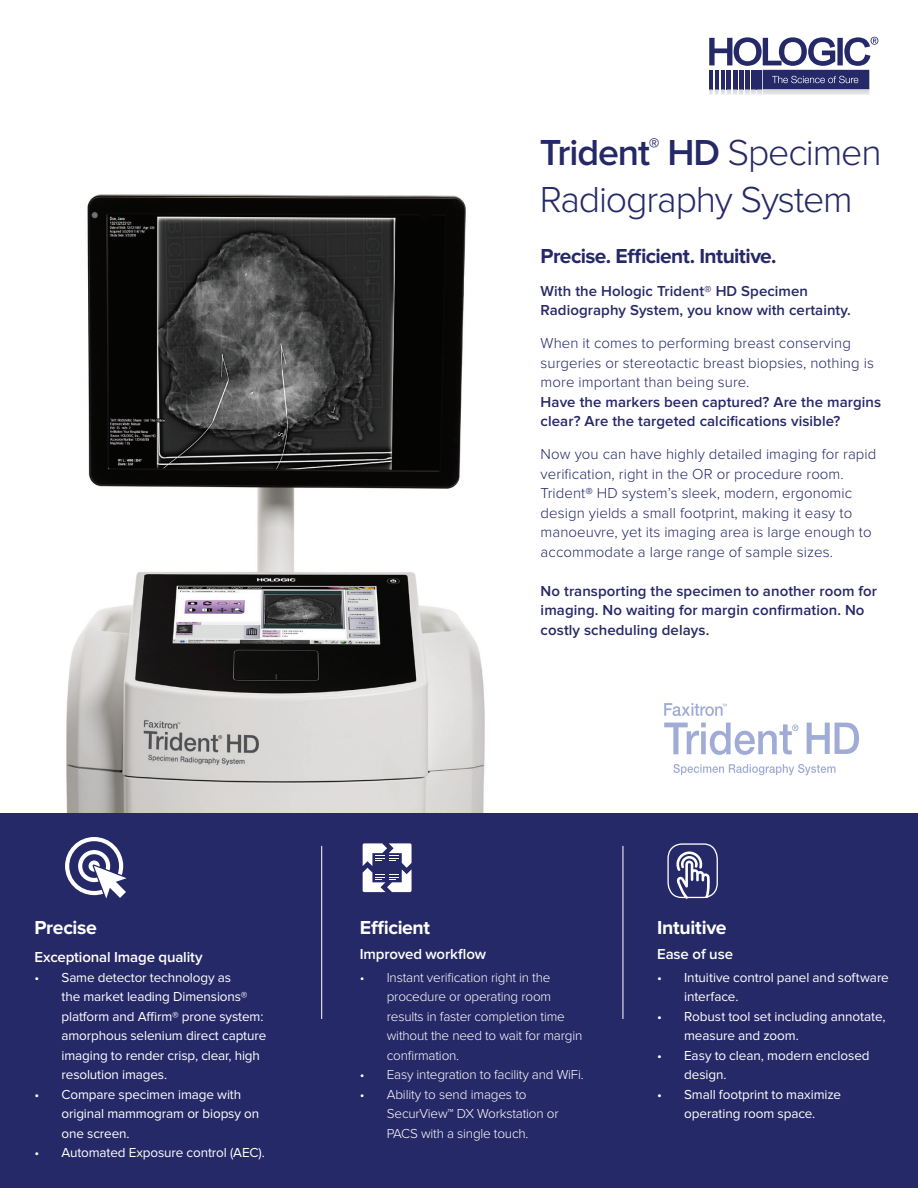
<style>
.page{position:relative;width:918px;height:1188px;background:#fff}
.page>*{position:absolute;margin:0;border:0;box-sizing:border-box;transform-origin:0 0}
.t1{font:300 37.5px/46.5px "Proxima Nova";letter-spacing:-.03em;color:#262967}
.t2{font:700 21px "Proxima Nova";letter-spacing:-.03em;color:#262967}
.t3{font:700 19.5px "Proxima Nova";letter-spacing:-.015em;color:#fff}
.t4{font:300 15px/19.5px "Proxima Nova";letter-spacing:.005em;color:#262967}
.t5{font:600 15px/19.5px "Proxima Nova";letter-spacing:.005em;color:#262967}
.t6{font:600 15px "Proxima Nova";letter-spacing:-.01em;color:#fff}
.t7{font:13.5px/19.5px "Proxima Nova";letter-spacing:-.01em;color:#fff}
.t8{font:300 13.5px/19.5px "Proxima Nova";letter-spacing:-.015em;color:#fff}
.s1{font-weight:600}
.s2{font-weight:700}
</style>
<div class="page">
<img style="left:0;top:194px;width:630px;height:620px">
<div style="left:0;top:814px;width:918px;height:374px;background:#262967"></div>
<hr style="left:321px;top:846px;width:1px;height:173px;background:#fff">
<hr style="left:623px;top:846px;width:1px;height:173px;background:#fff">
<svg style="left:363px;top:843px;width:49px;height:49px"></svg>
<svg style="left:673px;top:764px;width:163px;height:11px"></svg>
<svg style="left:664px;top:723px;width:134px;height:32px"></svg>
<svg style="left:807px;top:723px;width:52px;height:31px"></svg>
<svg style="left:664px;top:703px;width:63px;height:13px"></svg>
<svg style="left:709px;top:37px;width:169px;height:58px"></svg>
<svg style="left:65px;top:837px;width:62px;height:62px"></svg>
<div style="left:667px;top:843px;width:51px;height:55px;border:1px solid #fff;border-radius:14px"></div>
<svg style="left:676px;top:851px;width:34px;height:48px"></svg>
<h1 class="t1" style="left:540px;top:130px;width:343px"><span class="s1">Trident</span><sup>®</sup> <span class="s1">HD</span> Specimen<br>Radiography System</h1>
<h2 class="t2" style="left:541px;top:243px;width:237px">Precise. Efficient. Intuitive.</h2>
<p class="t5" style="left:541px;top:281px;width:312px">With the Hologic Trident® HD Specimen<br>Radiography System, you know with certainty.</p>
<p class="t4" style="left:541px;top:333px;width:335px">When it comes to performing breast conserving surgeries or stereotactic breast biopsies, nothing is more important than being sure.</p>
<p class="t5" style="left:541px;top:392px;width:342px">Have the markers been captured? Are the margins clear? Are the targeted calcifications visible?</p>
<p class="t4" style="left:541px;top:444px;width:337px">Now you can have highly detailed imaging for rapid verification, right in the OR or procedure room.<br>Trident<span class="s1">®</span> HD system’s sleek, modern, ergonomic design yields a small footprint, making it easy to manoeuvre, yet its imaging area is large enough to accommodate a large range of sample sizes.</p>
<p class="t5" style="left:541px;top:581px;width:338px">No transporting the specimen to another room for imaging. No waiting for margin confirmation. No costly scheduling delays.</p>
<h3 class="t3" style="left:35px;top:917px;width:64px">Precise</h3>
<p class="t6" style="left:35px;top:948px;width:170px">Exceptional Image quality</p>
<p class="t7" style="left:62px;top:968px;width:206px;text-indent:-27px">• Same detector technology as<br>the market leading Dimensions® platform and Affirm® prone system: amorphous selenium direct capture imaging to render crisp, clear, high resolution images.</p>
<p class="t7" style="left:62px;top:1085px;width:199px;text-indent:-27px">• Compare specimen image with original mammogram or biopsy on one screen.</p>
<p class="t7" style="left:35px;top:1143px;width:232px">• Automated Exposure control (AEC).</p>
<h3 class="t3" style="left:360px;top:917px;width:72px">Efficient</h3>
<p class="t6" style="left:360px;top:945px;width:128px">Improved workflow</p>
<p class="t8" style="left:387px;top:968px;width:197px;text-indent:-27px">• Instant verification right in the procedure or operating room results in faster completion time without the need to wait for margin confirmation.</p>
<p class="t8" style="left:360px;top:1065px;width:225px">• Easy integration to facility and WiFi.</p>
<p class="t8" style="left:387px;top:1085px;width:173px;text-indent:-27px">• Ability to send images to<br>SecurView<span class="s2">™</span> DX Workstation or<br>PACS with a single touch.</p>
<h3 class="t3" style="left:657px;top:917px;width:71px">Intuitive</h3>
<p class="t6" style="left:657px;top:945px;width:77px">Ease of use</p>
<p class="t7" style="left:684px;top:968px;width:206px;text-indent:-27px">• Intuitive control panel and software interface.</p>
<p class="t7" style="left:684px;top:1007px;width:203px;text-indent:-27px">• Robust tool set including annotate, measure and zoom.</p>
<p class="t7" style="left:684px;top:1046px;width:187px;text-indent:-27px">• Easy to clean, modern enclosed design.</p>
<p class="t7" style="left:657px;top:1085px;width:185px;text-align:center">• Small footprint to maximize operating room space.</p>
</div>
